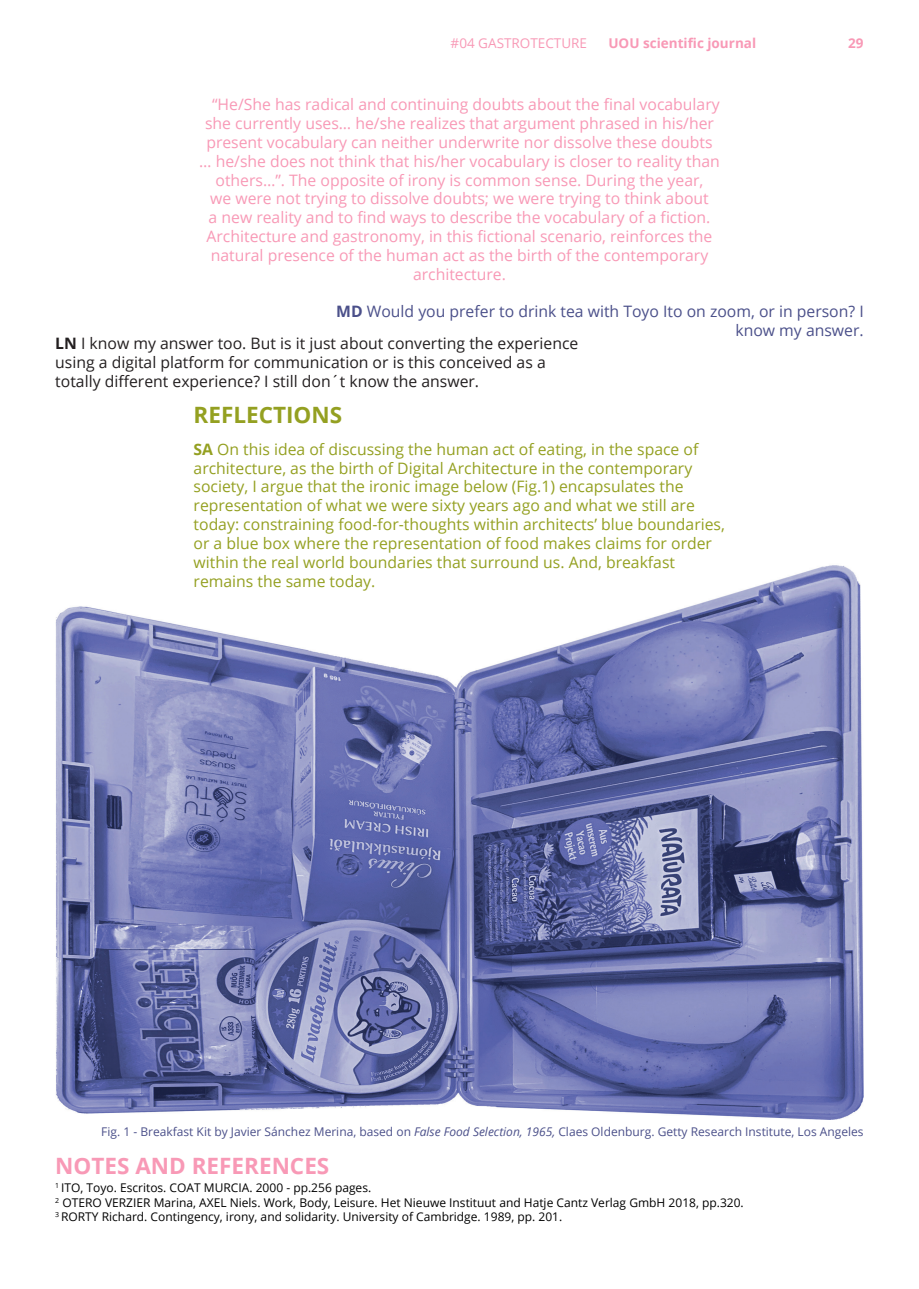
<style>
.page{position:relative;width:919px;height:1289px;background:#fff}
.page>*{position:absolute;margin:0;border:0;box-sizing:border-box;transform-origin:0 0}
.t1{font:700 22.5px "Open Sans";color:#f899b6}
.t2{font:700 22.5px "Open Sans";color:#94a021}
.t3{font:15.75px "Open Sans";color:#f899b6}
.t4{font:15.75px/18.9px "Open Sans";color:#94a021}
.t5{font:15.75px/18.9px "Open Sans";color:#231f20}
.t6{font:15.75px/18.9px "Open Sans";color:#4b508a;text-align:right}
.t7{font:700 13.5px "Open Sans";color:#f899b6}
.t8{font:13.5px "Open Sans";color:#f899b6}
.t9{font:12px "Open Sans";color:#000001}
.t10{font:12px "Open Sans";color:#4b508a}
.s1{font-weight:700}
.s2{font-style:italic}
</style>
<div class="page">
<img style="left:55px;top:565px;width:808px;height:554px">
<p class="t8" style="left:450px;top:34px;width:138px">#04 GASTROTECTURE</p>
<p class="t7" style="left:608px;top:33px;width:149px">UOU scientific journal</p>
<p class="t7" style="left:848px;top:33px;width:17px">29</p>
<p class="t3" style="left:212px;top:93px;width:509px">“He/She has radical and continuing doubts about the final vocabulary</p>
<p class="t3" style="left:205px;top:112px;width:510px">she currently uses… he/she realizes that argument phrased in his/her</p>
<p class="t3" style="left:206px;top:131px;width:508px">present vocabulary can neither underwrite nor dissolve these doubts</p>
<p class="t3" style="left:199px;top:150px;width:522px">… he/she does not think that his/her vocabulary is closer to reality than</p>
<p class="t3" style="left:215px;top:169px;width:489px">others…”. The opposite of irony is common sense. During the year,</p>
<p class="t3" style="left:210px;top:188px;width:500px">we were not trying to dissolve doubts; we were trying to think about</p>
<p class="t3" style="left:209px;top:207px;width:503px">a new reality and to find ways to describe the vocabulary of a fiction.</p>
<p class="t3" style="left:206px;top:226px;width:507px">Architecture and gastronomy, in this fictional scenario, reinforces the</p>
<p class="t3" style="left:211px;top:245px;width:499px">natural presence of the human act as the birth of the contemporary</p>
<p class="t3" style="left:413px;top:263px;width:94px">architecture.</p>
<p class="t6" style="left:336px;top:301px;width:529px"><span class="s1">MD</span> Would you prefer to drink tea with Toyo Ito on zoom, or in person? I know my answer.</p>
<p class="t5" style="left:55px;top:333px;width:524px"><span class="s1">LN</span> I know my answer too. But is it just about converting the experience using a digital platform for communication or is this conceived as a totally different experience? I still don´t know the answer.</p>
<p class="t2" style="left:193px;top:399px;width:150px">REFLECTIONS</p>
<p class="t4" style="left:193px;top:439px;width:533px"><span class="s1">SA</span> On this idea of discussing the human act of eating, in the space of architecture, as the birth of Digital Architecture in the contemporary society, I argue that the ironic image below (Fig.1) encapsulates the representation of what we were sixty years ago and what we still are today: constraining food-for-thoughts within architects’ blue boundaries, or a blue box where the representation of food makes claims for order within the real world boundaries that surround us. And, breakfast remains the same today.</p>
<p class="t10" style="left:101px;top:1123px;width:763px">Fig. 1 - Breakfast Kit by Javier Sánchez Merina, based on <span class="s2">False Food Selection, 1965,</span> Claes Oldenburg. Getty Research Institute, Los Angeles</p>
<p class="t1" style="left:55px;top:1149px;width:275px">NOTES AND REFERENCES</p>
<p class="t9" style="left:55px;top:1179px;width:317px"><sup>1</sup> ITO, Toyo. Escritos. COAT MURCIA. 2000 - pp.256 pages.</p>
<p class="t9" style="left:55px;top:1194px;width:690px"><sup>2</sup> OTERO VERZIER Marina, AXEL Niels. Work, Body, Leisure. Het Nieuwe Instituut and Hatje Cantz Verlag GmbH 2018, pp.320.</p>
<p class="t9" style="left:55px;top:1208px;width:508px"><sup>3</sup> RORTY Richard. Contingency, irony, and solidarity. University of Cambridge. 1989, pp. 201.</p>
</div>
